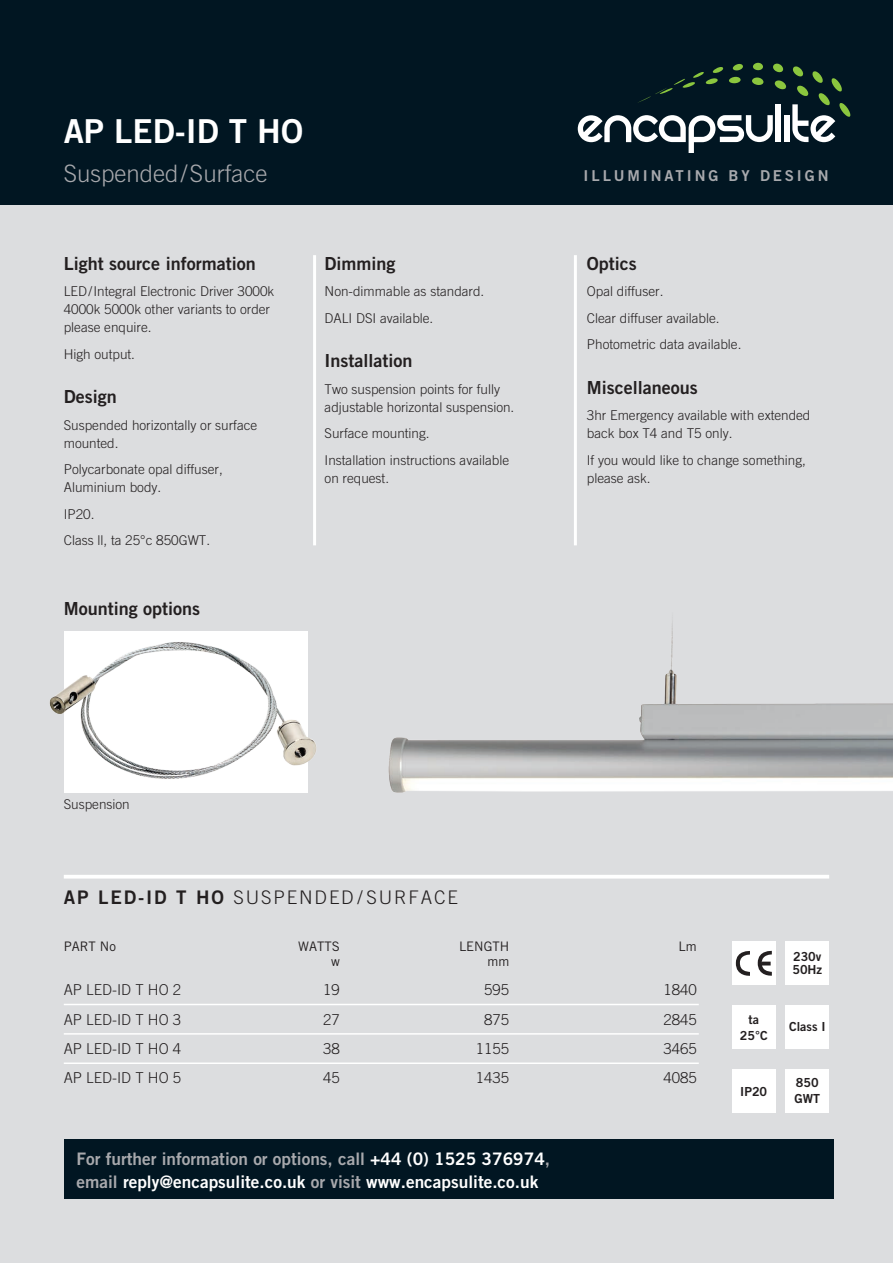
<style>
.page{position:relative;width:893px;height:1263px;background:#dcdddf}
.page>*{position:absolute;margin:0;border:0;box-sizing:border-box;transform-origin:0 0}
.t1{font:33px "Trade Gothic Bold Two";color:#fff}
.t2{font:300 24px "Trade Gothic";color:#a8a9ad}
.t3{font:300 18.75px "Trade Gothic";letter-spacing:.1em;color:#231f20}
.t4{font:18.75px "Trade Gothic Bold Two";color:#231f20}
.t5{font:18px "Trade Gothic Bold Two";color:#231f20}
.t6{font:17.25px/22.5px "Trade Gothic Bold Two";color:#fff}
.t7{font:300 15px "Trade Gothic";color:#231f20}
.t8{font:15px "Trade Gothic Bold Two";letter-spacing:.19em;color:#a8a9ad}
.t9{font:300 13.5px/18px "Trade Gothic";color:#231f20}
.t10{font:13.2px "Trade Gothic";color:#231f20}
.t11{font:12.45px/16px "Trade Gothic Bold Two";color:#231f20}
.s1{font-family:"Trade Gothic Bold Two";font-weight:400}
.s2{color:#a8a9ad}
</style>
<div class="page">
<div style="left:0;top:0;width:893px;height:204px;background:#011622"></div>
<div style="left:64px;top:631px;width:244px;height:162px;background:#fff"></div>
<svg style="left:578px;top:115px;width:195px;height:38px"></svg>
<div style="left:776px;top:104px;width:5px;height:38px;background:#fff"></div>
<div style="left:784px;top:115px;width:5px;height:27px;background:#fff"></div>
<div style="left:753px;top:63px;width:10px;height:7px;background:#8bc63e;border-radius:50%"></div>
<svg style="left:773px;top:63px;width:10px;height:10px"></svg>
<svg style="left:638px;top:64px;width:105px;height:39px"></svg>
<div style="left:752px;top:77px;width:11px;height:8px;background:#8bc63e;border-radius:50%"></div>
<svg style="left:775px;top:80px;width:11px;height:10px"></svg>
<svg style="left:792px;top:66px;width:59px;height:76px"></svg>
<div style="left:64px;top:1140px;width:769px;height:59px;background:#011622"></div>
<div style="left:732px;top:941px;width:44px;height:44px;background:#fff"></div>
<svg style="left:735px;top:951px;width:15px;height:25px"></svg>
<svg style="left:757px;top:950px;width:15px;height:26px"></svg>
<div style="left:785px;top:941px;width:44px;height:44px;background:#fff"></div>
<div style="left:732px;top:1005px;width:44px;height:44px;background:#fff"></div>
<div style="left:785px;top:1005px;width:44px;height:44px;background:#fff"></div>
<div style="left:785px;top:1069px;width:44px;height:44px;background:#fff"></div>
<div style="left:732px;top:1069px;width:44px;height:44px;background:#fff"></div>
<hr style="left:64px;top:1004px;width:635px;height:1px;background:#fff">
<hr style="left:64px;top:1033px;width:635px;height:2px;background:#fff">
<hr style="left:64px;top:1062px;width:635px;height:2px;background:#fff">
<hr style="left:64px;top:875px;width:765px;height:3px;background:#fff">
<hr style="left:313px;top:255px;width:3px;height:290px;background:#fff">
<hr style="left:574px;top:255px;width:3px;height:290px;background:#fff">
<img style="left:49px;top:642px;width:267px;height:137px">
<img style="left:388px;top:621px;width:505px;height:172px">
<h1 class="t1" style="left:64px;top:110px;width:71px">AP LED</h1>
<h1 class="t1" style="left:175px;top:110px;width:130px">-ID T HO</h1>
<h2 class="t2" style="left:64px;top:159px;width:205px">Suspended/Surface</h2>
<h3 class="t5" style="left:64px;top:252px;width:193px">Light source information</h3>
<p class="t9" style="left:64px;top:282px;width:212px">LED/Integral Electronic Driver 3000k<br>4000k 5000k other variants to order please enquire.</p>
<p class="t9" style="left:64px;top:345px;width:73px">High output.</p>
<h3 class="t5" style="left:64px;top:386px;width:55px">Design</h3>
<p class="t9" style="left:64px;top:416px;width:195px">Suspended horizontally or surface mounted.</p>
<p class="t9" style="left:64px;top:460px;width:161px">Polycarbonate opal diffuser,<br>Aluminium body.</p>
<p class="t9" style="left:64px;top:500px;width:148px;line-height:26.5px">IP20.<br>Class ll, ta 25°c 850GWT.</p>
<h3 class="t5" style="left:64px;top:598px;width:138px">Mounting options</h3>
<h3 class="t5" style="left:325px;top:252px;width:73px">Dimming</h3>
<p class="t9" style="left:325px;top:278px;width:161px;line-height:26.5px">Non-dimmable as standard.<br>DALI DSI available.</p>
<h3 class="t5" style="left:325px;top:350px;width:90px">Installation</h3>
<p class="t9" style="left:325px;top:380px;width:191px">Two suspension points for fully adjustable horizontal suspension.</p>
<p class="t9" style="left:325px;top:420px;width:186px;line-height:26.5px">Surface mounting.<br>Installation instructions available</p>
<p class="t9" style="left:325px;top:469px;width:66px">on request.</p>
<p class="t8" style="left:584px;top:167px;width:246px">Illumi nati ng by desi gn</p>
<h3 class="t5" style="left:587px;top:252px;width:52px">Optics</h3>
<p class="t9" style="left:587px;top:278px;width:156px;line-height:26.5px">Opal diffuser.<br>Clear diffuser available.<br>Photometric data available.</p>
<h3 class="t5" style="left:587px;top:376px;width:113px">M iscellaneous</h3>
<p class="t9" style="left:587px;top:406px;width:225px">3hr Emergency available with extended back box T4 and T5 only.</p>
<p class="t9" style="left:587px;top:451px;width:221px">If you would like to change something, please ask.</p>
<p class="t9" style="left:64px;top:795px;width:68px">Suspension</p>
<h3 class="t4" style="left:64px;top:886px;width:48px">AP LED</h3>
<h3 class="t3" style="left:138px;top:886px;width:138px"><span class="s1">-ID T HO</span> Suspende</h3>
<h3 class="t3" style="left:341px;top:886px;width:81px">d /Surface</h3>
<p class="t10" style="left:64px;top:938px;width:54px">PART NO</p>
<p class="t10" style="left:298px;top:938px;width:43px">WATTS</p>
<p class="t10" style="left:459px;top:938px;width:140px">LENGTH L</p>
<p class="t10" style="left:686px;top:938px;width:12px">M</p>
<p class="t10" style="left:331px;top:953px;width:10px">W</p>
<p class="t10" style="left:487px;top:953px;width:23px">MM</p>
<p class="t7" style="left:64px;top:981px;width:119px">AP LED-ID T HO 2</p>
<p class="t7" style="left:323px;top:981px;width:18px">19</p>
<p class="t7" style="left:484px;top:981px;width:27px">595</p>
<p class="t7" style="left:663px;top:981px;width:35px">1840</p>
<p class="t7" style="left:64px;top:1010px;width:119px">AP LED-ID T HO 3</p>
<p class="t7" style="left:323px;top:1010px;width:18px">27</p>
<p class="t7" style="left:484px;top:1010px;width:27px">875</p>
<p class="t7" style="left:663px;top:1010px;width:35px">2845</p>
<p class="t7" style="left:64px;top:1040px;width:119px">AP LED-ID T HO 4</p>
<p class="t7" style="left:323px;top:1040px;width:18px">38</p>
<p class="t7" style="left:476px;top:1040px;width:35px">1155</p>
<p class="t7" style="left:663px;top:1040px;width:35px">3465</p>
<p class="t7" style="left:64px;top:1069px;width:119px">AP LED-ID T HO 5</p>
<p class="t7" style="left:323px;top:1069px;width:18px">45</p>
<p class="t7" style="left:476px;top:1069px;width:35px">1435</p>
<p class="t7" style="left:663px;top:1069px;width:35px">4085</p>
<p class="t6" style="left:77px;top:1147px;width:475px"><span class="s2">For further information or options, call</span> +44 (0) 1525 376974<span class="s2">, email</span> reply@encapsulite.co.uk <span class="s2">or visit</span> www.encapsulite.co.uk</p>
<p class="t11" style="left:792px;top:950px;width:31px;line-height:12.5px">230v<br>50Hz</p>
<p class="t11" style="left:740px;top:1011px;width:29px;text-align:center">ta<br>25°C</p>
<p class="t11" style="left:789px;top:1018px;width:38px">Class I</p>
<p class="t11" style="left:794px;top:1074px;width:27px">850<br>GWT</p>
<p class="t11" style="left:740px;top:1083px;width:29px">IP20</p>
</div>
